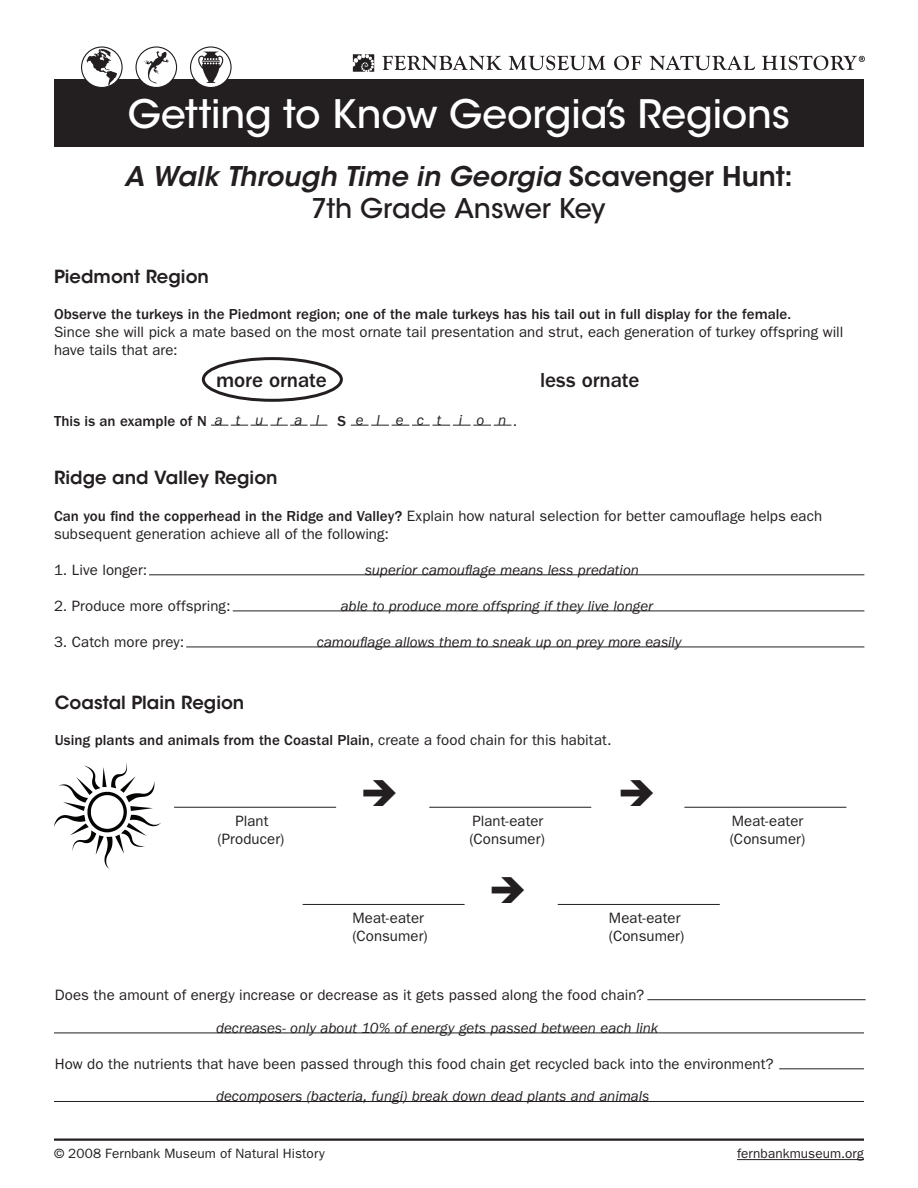
<style>
.page{position:relative;width:918px;height:1188px;background:#fff}
.page>*{position:absolute;margin:0;border:0;box-sizing:border-box;transform-origin:0 0}
.t1{font:500 39px "ITC Avant Garde Std";letter-spacing:-.005em;color:#fff}
.t2{font:italic 600 27px/32.4px "ITC Avant Garde Std";letter-spacing:.005em;color:#231f20;text-align:center}
.t3{font:500 21px "ITC Franklin Gothic Std";letter-spacing:-.005em;color:#231f20}
.t4{font:600 18px "ITC Avant Garde Std";color:#231f20}
.t5{font:15px/18px "ITC Franklin Gothic Std";letter-spacing:.005em;color:#231f20}
.t6{font:italic 15px "ITC Franklin Gothic Std";color:#231f20}
.t7{font:500 15px "ITC Franklin Gothic Std";color:#231f20}
.t8{font:13.5px "ITC Franklin Gothic Std";letter-spacing:.01em;color:#231f20}
.s1{font-style:normal}
.s2{font-weight:500;font-style:normal}
.s3{font-weight:500}
.s4{font-weight:400}
</style>
<div class="page">
<div style="left:54px;top:80px;width:810px;height:67px;background:#231f20"></div>
<svg style="left:191px;top:47px;width:40px;height:41px"></svg>
<svg style="left:198px;top:52px;width:25px;height:31px"></svg>
<div style="left:190px;top:46px;width:42px;height:42px;border:1px solid #231f20;border-radius:50%"></div>
<svg style="left:136px;top:47px;width:41px;height:41px"></svg>
<svg style="left:144px;top:51px;width:25px;height:33px"></svg>
<div style="left:135px;top:46px;width:42px;height:42px;border:1px solid #231f20;border-radius:50%"></div>
<svg style="left:82px;top:47px;width:40px;height:41px"></svg>
<svg style="left:87px;top:49px;width:30px;height:37px"></svg>
<div style="left:81px;top:46px;width:42px;height:42px;border:1px solid #231f20;border-radius:50%"></div>
<hr style="left:737px;top:1159px;width:127px;height:1px;background:#231f20">
<hr style="left:54px;top:1138px;width:810px;height:3px;background:#231f20">
<svg style="left:353px;top:54px;width:21px;height:18px"></svg>
<svg style="left:382px;top:56px;width:120px;height:14px"></svg>
<svg style="left:508px;top:56px;width:98px;height:14px"></svg>
<svg style="left:614px;top:56px;width:28px;height:14px"></svg>
<svg style="left:649px;top:56px;width:106px;height:14px"></svg>
<svg style="left:762px;top:56px;width:103px;height:14px"></svg>
<svg style="left:211px;top:425px;width:116px;height:1px"></svg>
<svg style="left:351px;top:425px;width:160px;height:1px"></svg>
<hr style="left:647px;top:999px;width:219px;height:1px;background:#231f20">
<hr style="left:429px;top:807px;width:162px;height:1px;background:#231f20">
<hr style="left:174px;top:807px;width:162px;height:1px;background:#231f20">
<hr style="left:684px;top:807px;width:162px;height:1px;background:#231f20">
<hr style="left:558px;top:904px;width:162px;height:1px;background:#231f20">
<hr style="left:303px;top:904px;width:162px;height:1px;background:#231f20">
<svg style="left:54px;top:763px;width:107px;height:106px"></svg>
<hr style="left:54px;top:1033px;width:810px;height:1px;background:#231f20">
<hr style="left:149px;top:574px;width:715px;height:1px;background:#231f20">
<hr style="left:233px;top:611px;width:631px;height:1px;background:#231f20">
<hr style="left:186px;top:647px;width:678px;height:1px;background:#231f20">
<hr style="left:54px;top:1101px;width:810px;height:1px;background:#231f20">
<hr style="left:779px;top:1068px;width:85px;height:1px;background:#231f20">
<div style="left:202px;top:357px;width:141px;height:45px;border:3px solid #231f20;border-radius:50%"></div>
<h1 class="t1" style="left:128px;top:90px;width:664px">Getting to Know Georgia’s Regions</h1>
<h2 class="t2" style="left:124px;top:160px;width:670px">A Walk Through Time in Georgia <span class="s1">Scavenger Hunt:<br></span><span class="s2">7th Grade Answer Key</span></h2>
<p class="t4" style="left:54px;top:265px;width:156px">Piedmont Region</p>
<p class="t7" style="left:54px;top:306px;width:739px">Observe the turkeys in the Piedmont region; one of the male turkeys has his tail out in full display for the female.</p>
<p class="t5" style="left:54px;top:323px;width:791px">Since she will pick a mate based on the most ornate tail presentation and strut, each generation of turkey offspring will have tails that are:</p>
<h3 class="t3" style="left:216px;top:368px;width:112px">more ornate</h3>
<h3 class="t3" style="left:540px;top:368px;width:101px">less ornate</h3>
<p class="t7" style="left:54px;top:412px;width:154px">This is an example of N</p>
<p class="t7" style="left:337px;top:412px;width:10px">S</p>
<p class="t6" style="left:356px;top:412px;width:163px">e l e c t i o n <span class="s1">.</span></p>
<p class="t6" style="left:215px;top:412px;width:106px">a t u r a l</p>
<p class="t4" style="left:54px;top:466px;width:225px">Ridge and Valley Region</p>
<p class="t5" style="left:54px;top:507px;width:770px"><span class="s3">Can you find the copperhead in the Ridge and Valley?</span> Explain how natural selection for better camouflage helps each subsequent generation achieve all of the following:</p>
<p class="t5" style="left:54px;top:561px;width:95px">1. Live longer:</p>
<p class="t5" style="left:54px;top:597px;width:178px">2. Produce more offspring:</p>
<p class="t5" style="left:54px;top:633px;width:132px">3. Catch more prey:</p>
<p class="t6" style="left:365px;top:562px;width:275px">superior camoufage means less predation</p>
<p class="t6" style="left:341px;top:598px;width:314px">able to produce more offspring if they live longer</p>
<p class="t6" style="left:317px;top:634px;width:366px">camoufage allows them to sneak up on prey more easily</p>
<p class="t4" style="left:55px;top:691px;width:191px">Coastal Plain Region</p>
<p class="t7" style="left:55px;top:731px;width:558px">Using plants and animals from the Coastal Plain, <span class="s4">create a food chain for this habitat.</span></p>
<p class="t5" style="left:235px;top:812px;width:35px">Plant</p>
<p class="t5" style="left:472px;top:812px;width:73px">Plant-eater</p>
<p class="t5" style="left:732px;top:812px;width:73px">Meat-eater</p>
<p class="t5" style="left:217px;top:830px;width:69px">(Producer)</p>
<p class="t5" style="left:469px;top:830px;width:77px">(Consumer)</p>
<p class="t5" style="left:730px;top:830px;width:77px">(Consumer)</p>
<p class="t5" style="left:352px;top:910px;width:73px">Meat-eater</p>
<p class="t5" style="left:609px;top:910px;width:73px">Meat-eater</p>
<p class="t5" style="left:352px;top:928px;width:77px">(Consumer)</p>
<p class="t5" style="left:609px;top:928px;width:77px">(Consumer)</p>
<p class="t5" style="left:55px;top:986px;width:591px">Does the amount of energy increase or decrease as it gets passed along the food chain?</p>
<p class="t6" style="left:216px;top:1020px;width:444px">decreases- only about 10% of energy gets passed between each link</p>
<p class="t5" style="left:55px;top:1055px;width:720px">How do the nutrients that have been passed through this food chain get recycled back into the environment?</p>
<p class="t6" style="left:216px;top:1088px;width:435px">decomposers (bacteria, fungi) break down dead plants and animals</p>
<p class="t8" style="left:54px;top:1146px;width:272px">© 2008 Fernbank Museum of Natural History</p>
<p class="t8" style="left:737px;top:1146px;width:128px">fernbankmuseum.org</p>
</div>
